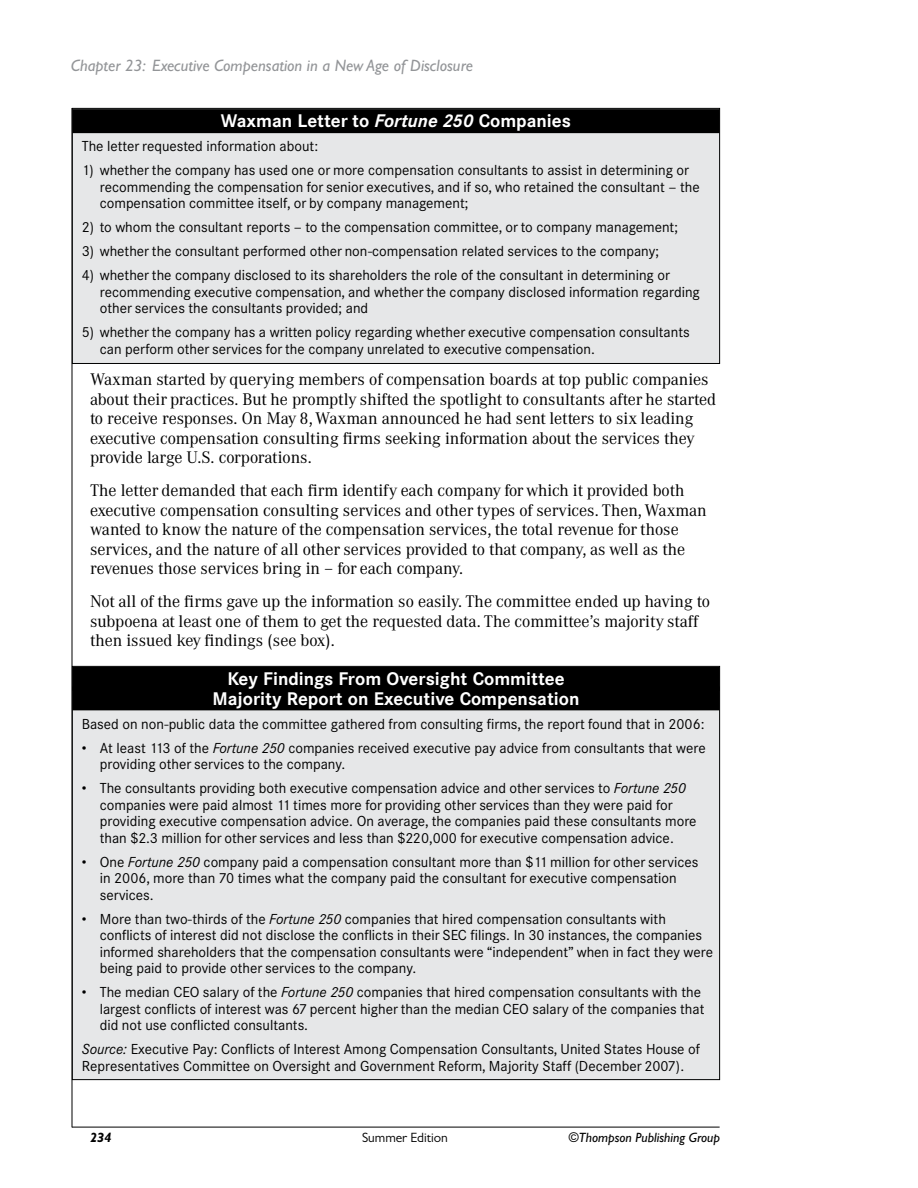
<style>
.page{position:relative;width:918px;height:1188px;background:#fff}
.page>*{position:absolute;margin:0;border:0;box-sizing:border-box;transform-origin:0 0}
.t1{font:700 18px/19.5px "Corporate SBQ";color:#fff;text-align:center}
.t2{font:16.5px/19.5px "Corporate ABQ";color:#000}
.t3{font:italic 16.5px "Gill Sans";color:#939598}
.t4{font:14.25px/16.5px "Corporate SBQ";color:#000}
.t5{font:italic 13.5px "Gill Sans";color:#000}
.t6{font:13.5px "Gill Sans";color:#000}
.t7{font:italic 700 13.5px "Gill Sans";color:#000}
.s1{font-style:italic}
</style>
<div class="page">
<hr style="left:72px;top:108px;width:1px;height:1019px;background:#000">
<hr style="left:72px;top:1127px;width:648px;height:1px;background:#000">
<div style="left:72px;top:666px;width:648px;height:414px;background:#e6e7e8"></div>
<div style="left:72px;top:667px;width:648px;height:24px;background:#000"></div>
<div style="left:72px;top:686px;width:648px;height:24px;background:#000"></div>
<div style="left:72px;top:108px;width:648px;height:255px;background:#e6e7e8"></div>
<div style="left:72px;top:109px;width:648px;height:24px;background:#000"></div>
<div style="left:72px;top:108px;width:648px;height:256px;border:1px solid #000"></div>
<p class="t3" style="left:71px;top:56px;width:403px">Chapter 23: Executive Compensation in a New Age of Disclosure</p>
<p class="t1" style="left:221px;top:112px;width:352px">Waxman Letter to <span class="s1">Fortune 250</span> Companies</p>
<p class="t4" style="left:82px;top:138px;width:238px">The letter requested information about:</p>
<p class="t4" style="left:100px;top:162px;width:602px;text-indent:-18px">1) whether the company has used one or more compensation consultants to assist in determining or recommending the compensation for senior executives, and if so, who retained the consultant — the compensation committee itself, or by company management;</p>
<p class="t4" style="left:82px;top:219px;width:598px">2) to whom the consultant reports — to the compensation committee, or to company management;</p>
<p class="t4" style="left:82px;top:243px;width:579px">3) whether the consultant performed other non-compensation related services to the company;</p>
<p class="t4" style="left:100px;top:267px;width:602px;text-indent:-18px">4) whether the company disclosed to its shareholders the role of the consultant in determining or recommending executive compensation, and whether the company disclosed information regarding other services the consultants provided; and</p>
<p class="t4" style="left:100px;top:324px;width:591px;text-indent:-18px">5) whether the company has a written policy regarding whether executive compensation consultants can perform other services for the company unrelated to executive compensation.</p>
<p class="t2" style="left:90px;top:370px;width:628px">Waxman started by querying members of compensation boards at top public companies about their practices. But he promptly shifted the spotlight to consultants after he started to receive responses. On May 8, Waxman announced he had sent letters to six leading executive compensation consulting firms seeking information about the services they provide large U.S. corporations.</p>
<p class="t2" style="left:90px;top:481px;width:618px">The letter demanded that each firm identify each company for which it provided both executive compensation consulting services and other types of services. Then, Waxman wanted to know the nature of the compensation services, the total revenue for those services, and the nature of all other services provided to that company, as well as the revenues those services bring in — for each company.</p>
<p class="t2" style="left:90px;top:592px;width:622px">Not all of the firms gave up the information so easily. The committee ended up having to subpoena at least one of them to get the requested data. The committee’s majority staff then issued key findings (see box).</p>
<p class="t1" style="left:213px;top:669px;width:368px">Key Findings From Oversight Committee<br>Majority Report on Executive Compensation</p>
<p class="t4" style="left:82px;top:715px;width:624px">Based on non-public data the committee gathered from consulting firms, the report found that in 2006:</p>
<p class="t4" style="left:100px;top:739px;width:608px;text-indent:-18px">• At least 113 of the <span class="s1">Fortune 250</span> companies received executive pay advice from consultants that were providing other services to the company.</p>
<p class="t4" style="left:100px;top:780px;width:598px;text-indent:-18px">• The consultants providing both executive compensation advice and other services to <span class="s1">Fortune 250 </span>companies were paid almost 11 times more for providing other services than they were paid for providing executive compensation advice. On average, the companies paid these consultants more than $2.3 million for other services and less than $220,000 for executive compensation advice.</p>
<p class="t4" style="left:100px;top:853px;width:600px;text-indent:-18px">• One <span class="s1">Fortune 250</span> company paid a compensation consultant more than $11 million for other services in 2006, more than 70 times what the company paid the consultant for executive compensation services.</p>
<p class="t4" style="left:100px;top:910px;width:615px;text-indent:-18px">• More than two-thirds of the <span class="s1">Fortune 250</span> companies that hired compensation consultants with conflicts of interest did not disclose the conflicts in their SEC filings. In 30 instances, the companies informed shareholders that the compensation consultants were “independent” when in fact they were being paid to provide other services to the company.</p>
<p class="t4" style="left:100px;top:984px;width:606px;text-indent:-18px">• The median CEO salary of the <span class="s1">Fortune 250</span> companies that hired compensation consultants with the largest conflicts of interest was 67 percent higher than the median CEO salary of the companies that did not use conflicted consultants.</p>
<p class="t4" style="left:82px;top:1041px;width:620px"><span class="s1">Source:</span> Executive Pay: Conflicts of Interest Among Compensation Consultants, United States House of<br>Representatives Committee on Oversight and Government Reform, Majority Staff (December 2007).</p>
<p class="t7" style="left:90px;top:1129px;width:23px">234</p>
<p class="t6" style="left:362px;top:1129px;width:87px">Summer Edition</p>
<p class="t5" style="left:569px;top:1129px;width:153px">©Thompson Publishing Group</p>
</div>
